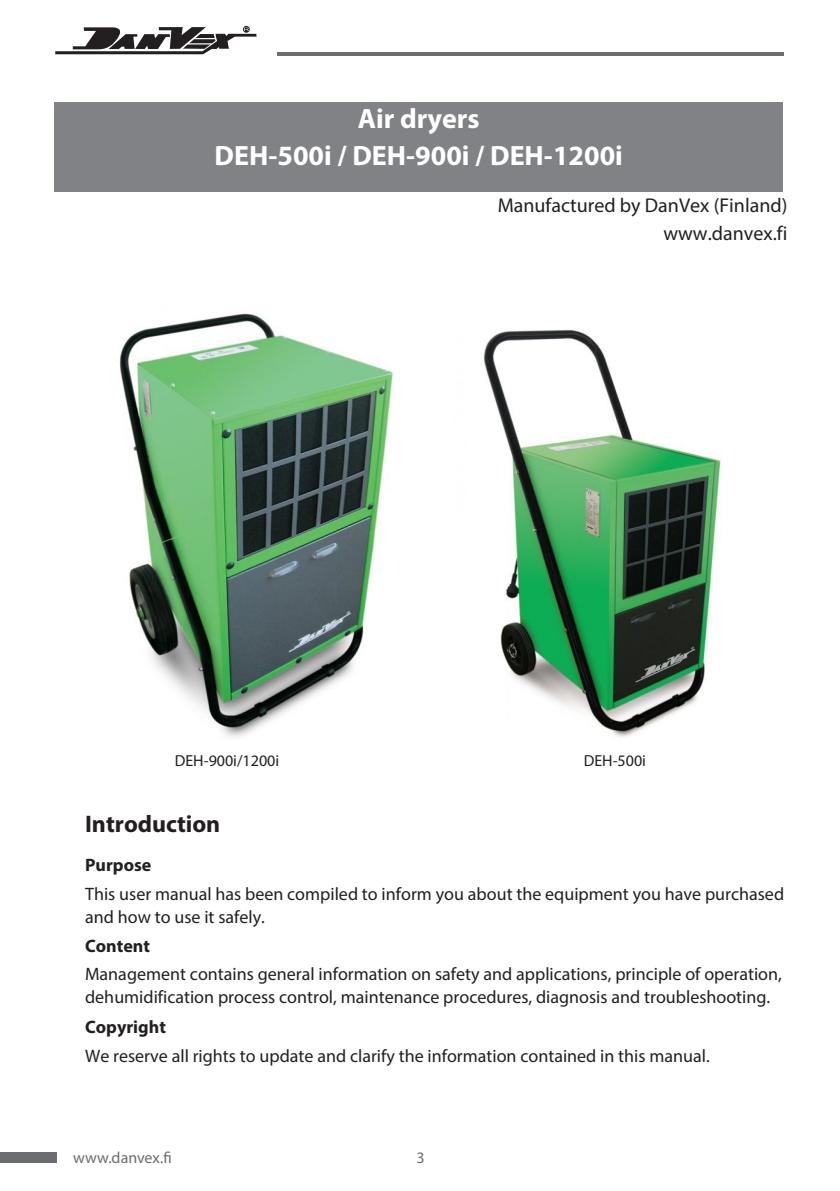
<style>
.page{position:relative;width:840px;height:1191px;background:#fff}
.page>*{position:absolute;margin:0;border:0;box-sizing:border-box;transform-origin:0 0}
.osnovnoi{font:700 28px/37.4px "Myriad Pro";color:#fff;text-align:center}
.osnovnoi-2{font:700 24px "Myriad Pro";color:#231f20}
.osnovnoi-3{font:20px/27.8px "Myriad Pro";color:#231f20;text-align:right}
.osnovnoi-4{font:18px/23px "Myriad Pro";color:#231f20}
.osnovnoi-5{font:700 18px "Myriad Pro";color:#231f20}
.osnovnoi-6{font:16px "Myriad Pro";color:#231f20}
.t1{font:16px "Myriad Pro";color:#6c6d70}
</style>
<div class="page">
<svg style="left:55px;top:26px;width:201px;height:28px"></svg>
<hr style="left:277px;top:52px;width:505px;height:3px;background:#6c6d70">
<div style="left:0;top:1151px;width:57px;height:11px;background:#6c6d70"></div>
<img style="left:119px;top:313px;width:275px;height:424px">
<div style="left:54px;top:102px;width:728px;height:89px;background:#808285"></div>
<img style="left:483px;top:329px;width:238px;height:408px">
<p class="osnovnoi" style="left:214px;top:99px;width:409px">Air dryers<br>DEH-500i / DEH-900i / DEH-1200i</p>
<p class="osnovnoi-3" style="left:497px;top:191px;width:291px">Manufactured by DanVex (Finland) www.danvex.fi</p>
<p class="osnovnoi-6" style="left:175px;top:750px;width:106px">DEH-900i/1200i</p>
<p class="osnovnoi-6" style="left:583px;top:750px;width:64px">DEH-500i</p>
<p class="osnovnoi-2" style="left:85px;top:808px;width:137px">Introduction</p>
<p class="osnovnoi-5" style="left:85px;top:853px;width:68px">Purpose</p>
<p class="osnovnoi-4" style="left:85px;top:882px;width:700px">This user manual has been compiled to inform you about the equipment you have purchased and how to use it safely.</p>
<p class="osnovnoi-5" style="left:85px;top:934px;width:66px">Content</p>
<p class="osnovnoi-4" style="left:85px;top:962px;width:697px">Management contains general information on safety and applications, principle of operation, dehumidification process control, maintenance procedures, diagnosis and troubleshooting.</p>
<p class="osnovnoi-5" style="left:85px;top:1015px;width:82px">Copyright</p>
<p class="osnovnoi-4" style="left:85px;top:1043px;width:625px">We reserve all rights to update and clarify the information contained in this manual.</p>
<p class="t1" style="left:73px;top:1147px;width:100px">www.danvex.fi</p>
<p class="t1" style="left:416px;top:1147px;width:10px">3</p>
</div>
